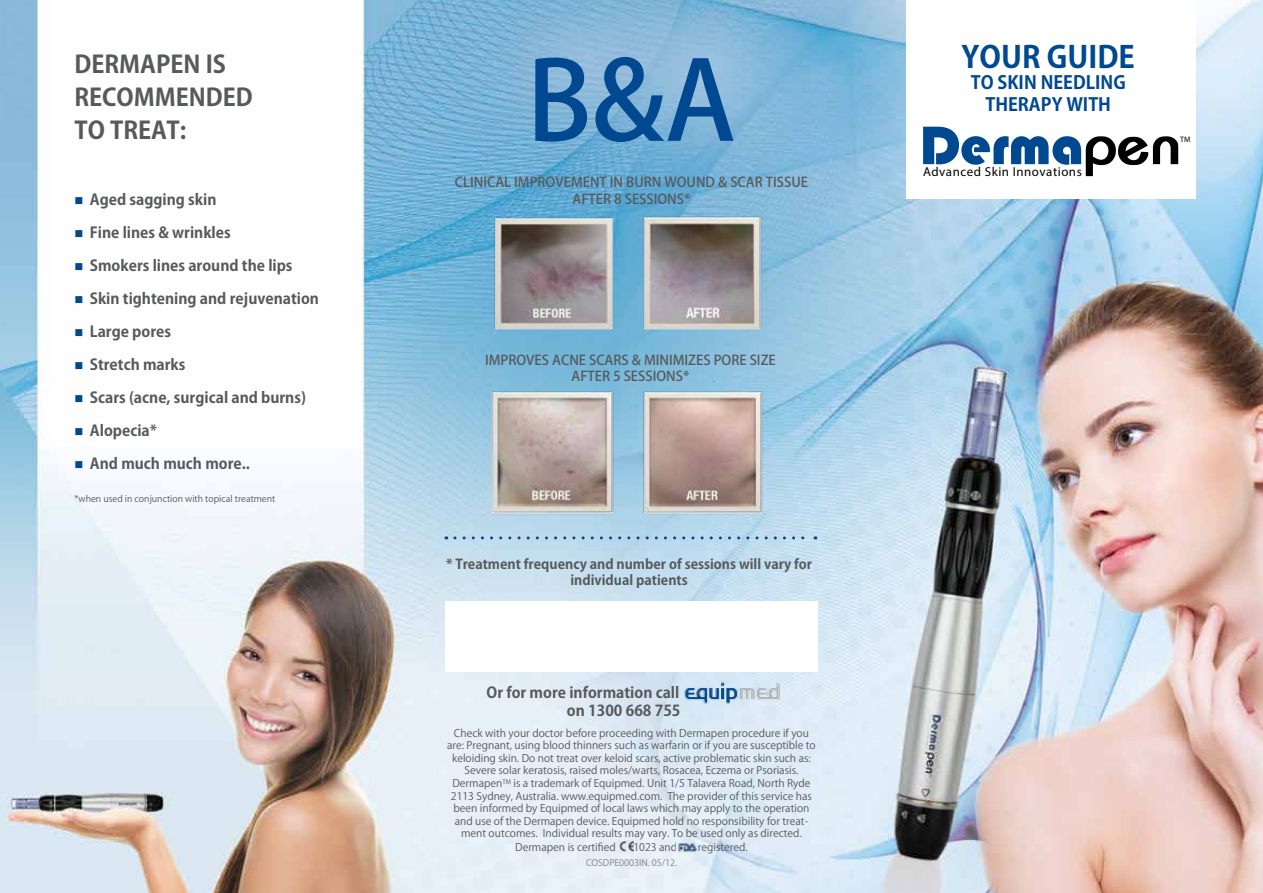
<style>
.page{position:relative;width:1263px;height:893px;background:#fff}
.page>*{position:absolute;margin:0;border:0;box-sizing:border-box;transform-origin:0 0}
.t1{font:500 108px "Koz Go Pr 6 N";color:#004990}
.t2{font:700 30px "Koz Go Pr 6 N";color:#004990}
.t3{font:700 24px/33px "Koz Go Pr 6 N";color:#58595b}
.t4{font:700 18px/21.6px "Koz Go Pr 6 N";color:#004990;text-align:center}
.t5{font:700 15px/18px "Koz Go Pr 6 N";color:#58595b;text-align:right}
.t6{font:500 13.5px/16.2px "Koz Go Pr 6 N";color:#58595b}
.t7{font:700 13.5px/16.2px "Koz Go Pr 6 N";color:#58595b;text-align:center}
.t8{font:12.9px "Myriad Pro";letter-spacing:.04em;color:#000}
.t9{font:10.5px "Koz Go Pr 6 N";color:#58595b}
.t10{font:9px "Koz Go Pr 6 N";color:#58595b}
.t11{font:9px "Koz Go Pr 6 N";color:#808285}
.t12{font:7.8px "Myriad Pro";color:#000}
.s1{color:#004990}
</style>
<div class="page">
<img style="left:0;top:0;width:1263px;height:893px">
<div style="left:906px;top:0;width:290px;height:199px;background:#fff"></div>
<svg style="left:455px;top:536px;width:361px;height:3px"></svg>
<div style="left:445px;top:602px;width:372px;height:70px;background:#fff"></div>
<img style="left:618px;top:841px;width:15px;height:13px">
<img style="left:677px;top:841px;width:21px;height:14px">
<img style="left:485px;top:207px;width:282px;height:132px">
<img style="left:479px;top:382px;width:290px;height:142px">
<img style="left:683px;top:681px;width:100px;height:23px">
<svg style="left:923px;top:127px;width:255px;height:49px"></svg>
<h3 class="t3" style="left:74px;top:49px;width:180px">DermApen is<br>Recommended to Treat:</h3>
<h3 class="t5" style="left:74px;top:191px;width:144px"><span class="s1">■</span> Aged sagging skin</h3>
<h3 class="t5" style="left:74px;top:224px;width:158px"><span class="s1">■</span> Fine lines &amp; wrinkles</h3>
<h3 class="t5" style="left:74px;top:257px;width:220px"><span class="s1">■</span> Smokers lines around the lips</h3>
<h3 class="t5" style="left:74px;top:290px;width:246px"><span class="s1">■</span> Skin tightening and rejuvenation</h3>
<h3 class="t5" style="left:74px;top:323px;width:98px"><span class="s1">■</span> Large pores</h3>
<h3 class="t5" style="left:74px;top:356px;width:113px"><span class="s1">■</span> Stretch marks</h3>
<h3 class="t5" style="left:74px;top:389px;width:233px"><span class="s1">■</span> Scars (acne, surgical and burns)</h3>
<h3 class="t5" style="left:74px;top:422px;width:84px"><span class="s1">■</span> Alopecia*</h3>
<h3 class="t5" style="left:74px;top:455px;width:177px"><span class="s1">■</span> And much much more..</h3>
<p class="t10" style="left:74px;top:494px;width:202px">*when used in conjunction with topical treatment</p>
<h1 class="t1" style="left:527px;top:40px;width:211px">B&amp;A</h1>
<p class="t6" style="left:572px;top:175px;width:237px;text-indent:-118px">CLINICAL IMPROVEMENT IN BURN WOUND &amp; SCAR TISSUE<br>AFTER 8 SESSIONS</p>
<p class="t6" style="left:684px;top:191px;width:8px">*</p>
<p class="t6" style="left:485px;top:352px;width:9px">IMPROVES</p>
<p class="t6" style="left:552px;top:352px;width:10px">ACNE</p>
<p class="t6" style="left:589px;top:352px;width:9px">SCARS</p>
<p class="t6" style="left:632px;top:352px;width:21px">&amp; MINIMI</p>
<p class="t6" style="left:688px;top:352px;width:35px">ZES PORE</p>
<p class="t6" style="left:750px;top:352px;width:26px">SIZE</p>
<p class="t6" style="left:571px;top:369px;width:61px">AFTER 5 SESSIONS</p>
<p class="t6" style="left:683px;top:369px;width:8px">*</p>
<p class="t7" style="left:446px;top:556px;width:368px">* Treatment frequency and number of sessions will vary for individual patients</p>
<h3 class="t5" style="left:487px;top:684px;width:195px">Or for more information call on 1300 668 755</h3>
<p class="t9" style="left:454px;top:727px;width:356px">Check with your doctor before proceeding with Dermapen procedure if you</p>
<p class="t9" style="left:447px;top:739px;width:370px">are: Pregnant, using blood thinners such as warfarin or if you are susceptible to</p>
<p class="t9" style="left:452px;top:752px;width:360px">keloiding skin. Do not treat over keloid scars, active problematic skin such as:</p>
<p class="t9" style="left:464px;top:765px;width:335px">Severe solar keratosis, raised moles/warts, Rosacea, Eczema or Psoriasis.</p>
<p class="t9" style="left:452px;top:777px;width:360px">Dermapen<sup>TM</sup> is a trademark of Equipmed. Unit 1/5 Talavera Road, North Ryde</p>
<p class="t9" style="left:451px;top:790px;width:363px">2113 Sydney, Australia. www.equipmed.com. The provider of this service has</p>
<p class="t9" style="left:453px;top:802px;width:357px">been informed by Equipmed of local laws which may apply to the operation</p>
<p class="t9" style="left:455px;top:815px;width:355px">and use of the Dermapen device. Equipmed hold no responsibility for treat-</p>
<p class="t9" style="left:461px;top:828px;width:342px">ment outcomes. Individual results may vary. To be used only as directed.</p>
<p class="t9" style="left:515px;top:841px;width:102px">Dermapen is certified</p>
<p class="t9" style="left:633px;top:841px;width:45px">1023 and</p>
<p class="t9" style="left:698px;top:841px;width:51px">registered.</p>
<p class="t11" style="left:586px;top:858px;width:92px">COSDPE0003IN. 05/12.</p>
<h2 class="t2" style="left:961px;top:40px;width:175px">Your guide</h2>
<h3 class="t4" style="left:971px;top:72px;width:156px">to Skin Needling<br>Therapy with</h3>
<p class="t8" style="left:923px;top:164px;width:160px">Advanced Skin Innovations</p>
<p class="t12" style="left:1180px;top:134px;width:12px">TM</p>
</div>
